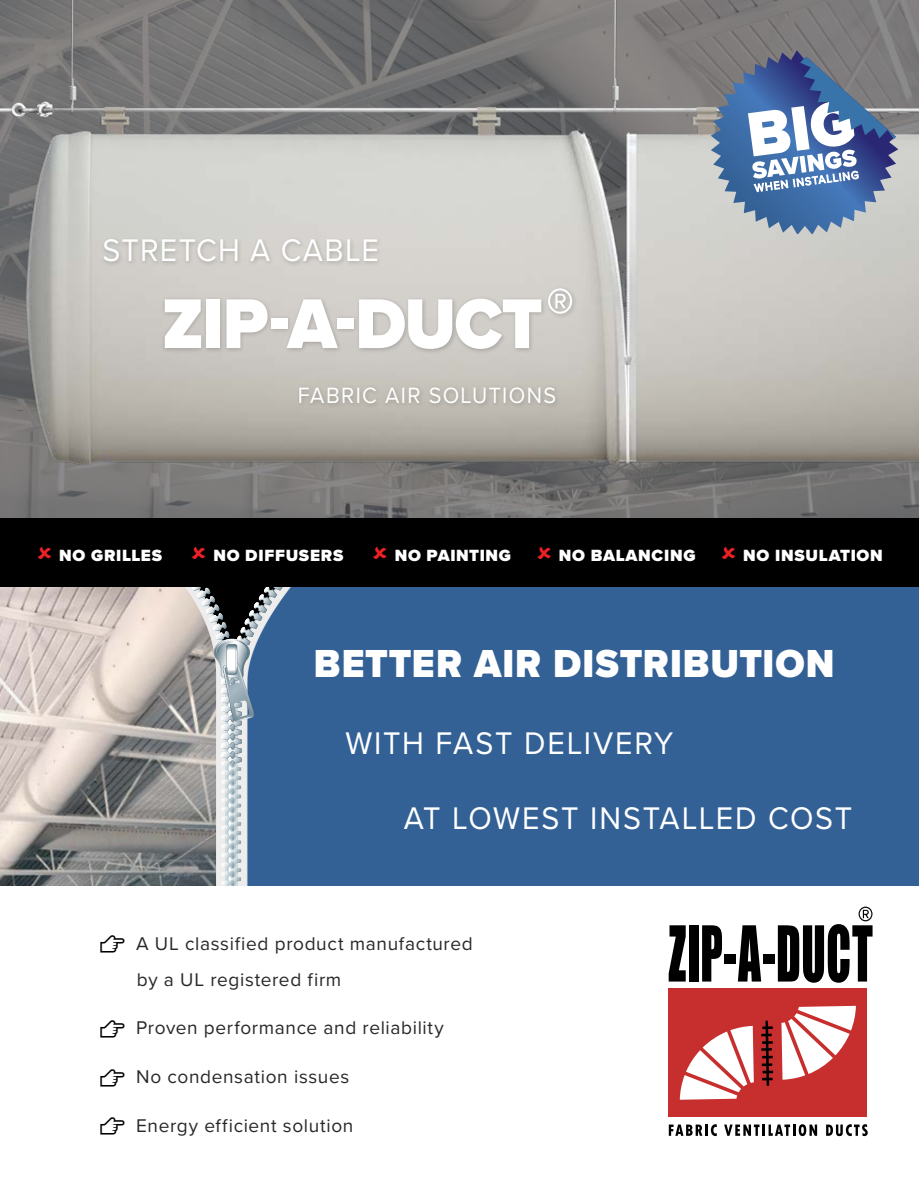
<style>
.page{position:relative;width:919px;height:1187px;background:#fff}
.page>*{position:absolute;margin:0;border:0;box-sizing:border-box;transform-origin:0 0}
.t1{font:900 72.9px "Proxima Nova";letter-spacing:-.015em;color:#fff;scale:.94 1}
.t2{font:900 40.5px "Proxima Nova";letter-spacing:.025em;color:#fff;scale:.94 1}
.t3{font:32.4px "Proxima Nova";letter-spacing:.05em;color:#fff;scale:.94 1}
.t4{font:22.95px "Proxima Nova";letter-spacing:.065em;color:#fff;scale:.94 1}
.t5{font:19.05px/36px "Proxima Nova";letter-spacing:.035em;color:#292829}
.t6{font:900 16.8px "Proxima Nova";letter-spacing:.045em;color:#fff}
.s1{color:#000}
</style>
<div class="page">
<div style="left:0;top:570px;width:918px;height:328px;background:#336195"></div>
<img style="left:0;top:587px;width:169px;height:299px">
<svg style="left:169px;top:587px;width:122px;height:299px"></svg>
<div style="left:0;top:886px;width:918px;height:300px;background:#fff"></div>
<svg style="left:0;top:495px;width:918px;height:23px;background:#757474"></svg>
<img style="left:0;top:0;width:918px;height:495px">
<svg style="left:711px;top:50px;width:187px;height:184px;background:#778bab"></svg>
<div style="left:161px;top:285px;width:416px;height:70px;background:#000;opacity:.2"></div>
<div style="left:100px;top:236px;width:282px;height:31px;background:#000;opacity:.2"></div>
<div style="left:296px;top:384px;width:264px;height:25px;background:#bbb7af"></div>
<div style="left:0;top:518px;width:918px;height:69px;background:#000"></div>
<div style="left:668px;top:988px;width:199px;height:128px;background:#c72e2e"></div>
<div style="left:762px;top:953px;width:12px;height:10px;background:#000"></div>
<svg style="left:737px;top:925px;width:24px;height:56px"></svg>
<div style="left:724px;top:953px;width:12px;height:10px;background:#000"></div>
<svg style="left:702px;top:925px;width:20px;height:56px"></svg>
<div style="left:688px;top:925px;width:10px;height:56px;background:#000"></div>
<svg style="left:668px;top:925px;width:17px;height:56px"></svg>
<svg style="left:777px;top:906px;width:95px;height:76px"></svg>
<svg style="left:781px;top:1005px;width:74px;height:74px"></svg>
<svg style="left:679px;top:1025px;width:74px;height:74px"></svg>
<svg style="left:761px;top:1020px;width:12px;height:65px"></svg>
<svg style="left:668px;top:1124px;width:48px;height:11px"></svg>
<svg style="left:724px;top:1124px;width:93px;height:11px"></svg>
<svg style="left:826px;top:1124px;width:41px;height:11px"></svg>
<h3 class="t3" style="left:102px;top:226px;width:295px">STRETCH A CABLE</h3>
<h1 class="t1" style="left:162px;top:269px;width:439px">ZIP-A-DUCT<sup>®</sup></h1>
<p class="t4" style="left:298px;top:378px;width:276px">FABRIC AIR SOLUTIONS</p>
<p class="t6" style="left:59px;top:543px;width:104px">NO GRILLES</p>
<p class="t6" style="left:213px;top:543px;width:131px">NO DIFFUSERS</p>
<p class="t6" style="left:395px;top:543px;width:118px">NO PAINTING</p>
<p class="t6" style="left:559px;top:543px;width:138px">NO BALANCING</p>
<p class="t6" style="left:743px;top:543px;width:141px">NO INSULATION</p>
<h2 class="t2" style="left:314px;top:632px;width:555px">BETTER AIR DISTRIBUTION</h2>
<h3 class="t3" style="left:345px;top:719px;width:350px">WITH FAST DELIVERY</h3>
<h3 class="t3" style="left:404px;top:794px;width:478px">AT LOWEST INSTALLED COST</h3>
<p class="t5" style="left:137px;top:924px;width:337px;text-indent:-39px"><span class="s1">☛</span> A UL classified product manufactured by a UL registered firm</p>
<p class="t5" style="left:98px;top:1009px;width:347px"><span class="s1">☛</span> Proven performance and reliability</p>
<p class="t5" style="left:98px;top:1057px;width:253px"><span class="s1">☛</span> No condensation issues</p>
<p class="t5" style="left:98px;top:1106px;width:257px"><span class="s1">☛</span> Energy efficient solution</p>
</div>
